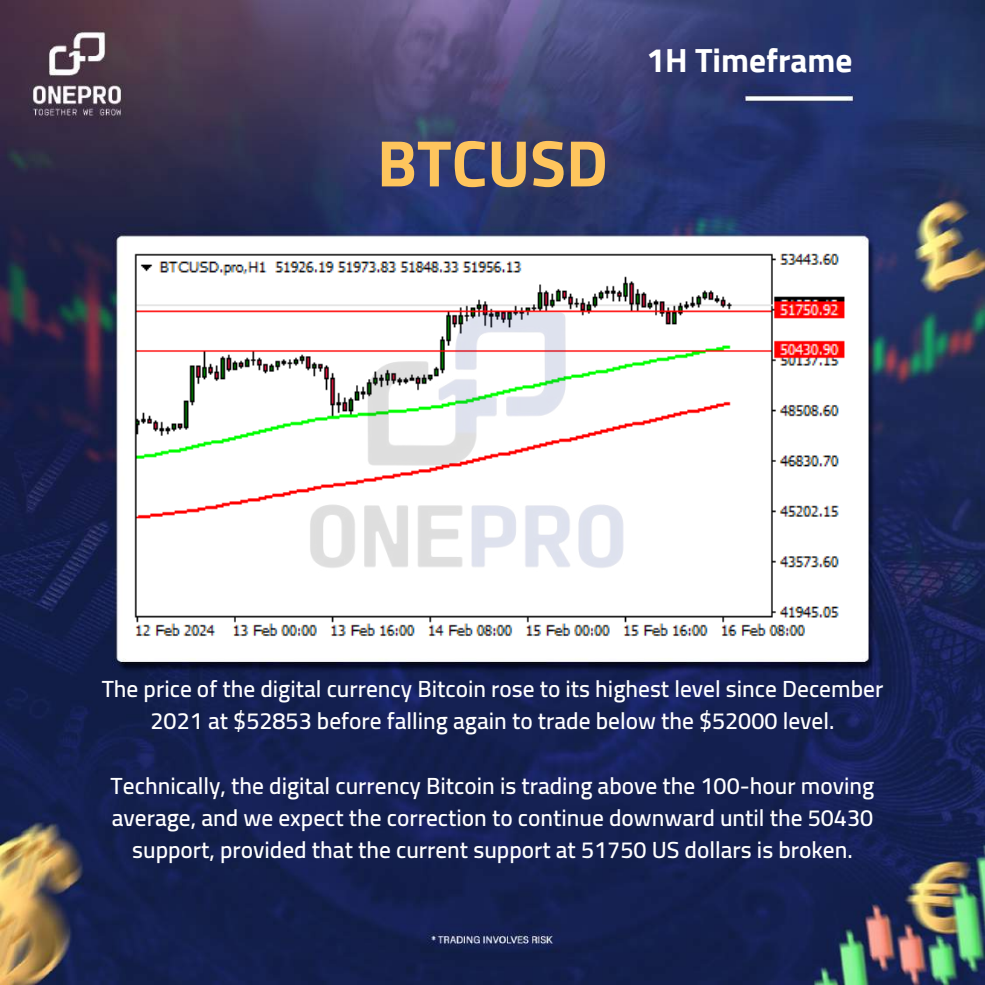
<style>
.page{position:relative;width:985px;height:985px;background:#fff}
.page>*{position:absolute;margin:0;border:0;box-sizing:border-box;transform-origin:0 0}
.t1{font:700 65.71px "Cairo";color:#fec55d}
.t2{font:700 33.34px "Cairo";color:#fff}
.t3{font:600 23.36px/32.2px "Cairo";color:#fff;text-align:center}
</style>
<div class="page">
<img style="left:0;top:0;width:984px;height:984px">
<img style="left:132px;top:252px;width:716px;height:395px">
<img style="left:281px;top:300px;width:368px;height:285px">
<h1 class="t1" style="left:377px;top:125px;width:232px">BTCUSD</h1>
<h2 class="t2" style="left:646px;top:41px;width:207px">1H Timeframe</h2>
<p class="t3" style="left:102px;top:672px;width:783px">The price of the digital currency Bitcoin rose to its highest level since December<br>2021 at $52853 before falling again to trade below the $52000 level.</p>
<p class="t3" style="left:111px;top:769px;width:765px">Technically, the digital currency Bitcoin is trading above the 100-hour moving average, and we expect the correction to continue downward until the 50430 support, provided that the current support at 51750 US dollars is broken.</p>
</div>
